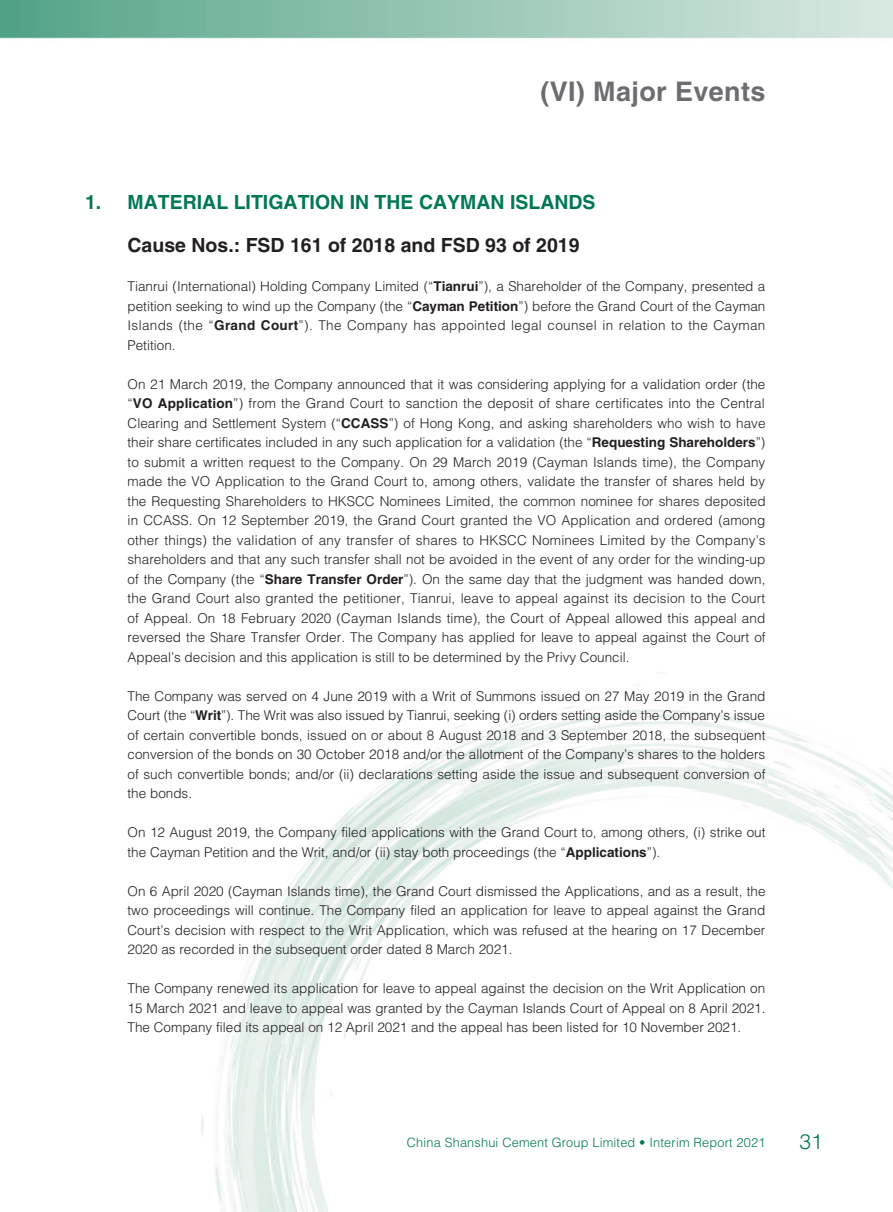
<style>
.page{position:relative;width:893px;height:1212px;background:#fff}
.page>*{position:absolute;margin:0;border:0;box-sizing:border-box;transform-origin:0 0}
.t1{font:700 27px "Helvetica LT Std";letter-spacing:.015em;color:#6c6d70}
.t2{font:300 21px "Helvetica LT Std";color:#007854}
.t3{font:700 19.5px "Helvetica LT Std";color:#007854}
.t4{font:700 19.5px "Helvetica LT Std";color:#231f20}
.t5{font:300 13.5px/19.5px "Helvetica LT Std";color:#231f20;text-align:justify}
.t6{font:300 12.75px "Helvetica LT Std";letter-spacing:.015em;color:#007854}
.s1{font-weight:700}
</style>
<div class="page">
<img style="left:0;top:0;width:893px;height:1212px">
<h1 class="t1" style="left:540px;top:75px;width:227px">(VI) Major Events</h1>
<h3 class="t3" style="left:85px;top:190px;width:512px">1. MATERIAL LITIGATION IN THE CAYMAN ISLANDS</h3>
<h3 class="t4" style="left:128px;top:233px;width:453px">Cause Nos.: FSD 161 of 2018 and FSD 93 of 2019</h3>
<p class="t5" style="left:128px;top:277px;width:639px">Tianrui (International) Holding Company Limited (“<span class="s1">Tianrui</span>”), a Shareholder of the Company, presented a petition seeking to wind up the Company (the “<span class="s1">Cayman Petition</span>”) before the Grand Court of the Cayman Islands (the “<span class="s1">Grand Court</span>”). The Company has appointed legal counsel in relation to the Cayman Petition.</p>
<p class="t5" style="left:128px;top:374px;width:640px">On 21 March 2019, the Company announced that it was considering applying for a validation order (the “<span class="s1">VO Application</span>”) from the Grand Court to sanction the deposit of share certificates into the Central Clearing and Settlement System (“<span class="s1">CCASS</span>”) of Hong Kong, and asking shareholders who wish to have their share certificates included in any such application for a validation (the “<span class="s1">Requesting Shareholders</span>”) to submit a written request to the Company. On 29 March 2019 (Cayman Islands time), the Company made the VO Application to the Grand Court to, among others, validate the transfer of shares held by the Requesting Shareholders to HKSCC Nominees Limited, the common nominee for shares deposited in CCASS. On 12 September 2019, the Grand Court granted the VO Application and ordered (among other things) the validation of any transfer of shares to HKSCC Nominees Limited by the Company’s shareholders and that any such transfer shall not be avoided in the event of any order for the winding-up of the Company (the “<span class="s1">Share Transfer Order</span>”). On the same day that the judgment was handed down, the Grand Court also granted the petitioner, Tianrui, leave to appeal against its decision to the Court of Appeal. On 18 February 2020 (Cayman Islands time), the Court of Appeal allowed this appeal and reversed the Share Transfer Order. The Company has applied for leave to appeal against the Court of Appeal’s decision and this application is still to be determined by the Privy Council.</p>
<p class="t5" style="left:128px;top:686px;width:639px">The Company was served on 4 June 2019 with a Writ of Summons issued on 27 May 2019 in the Grand Court (the “<span class="s1">Writ</span>”). The Writ was also issued by Tianrui, seeking (i) orders setting aside the Company’s issue of certain convertible bonds, issued on or about 8 August 2018 and 3 September 2018, the subsequent conversion of the bonds on 30 October 2018 and/or the allotment of the Company’s shares to the holders of such convertible bonds; and/or (ii) declarations setting aside the issue and subsequent conversion of the bonds.</p>
<p class="t5" style="left:128px;top:822px;width:639px">On 12 August 2019, the Company filed applications with the Grand Court to, among others, (i) strike out the Cayman Petition and the Writ, and/or (ii) stay both proceedings (the “<span class="s1">Applications</span>”).</p>
<p class="t5" style="left:128px;top:881px;width:639px">On 6 April 2020 (Cayman Islands time), the Grand Court dismissed the Applications, and as a result, the two proceedings will continue. The Company filed an application for leave to appeal against the Grand Court’s decision with respect to the Writ Application, which was refused at the hearing on 17 December 2020 as recorded in the subsequent order dated 8 March 2021.</p>
<p class="t5" style="left:128px;top:978px;width:639px">The Company renewed its application for leave to appeal against the decision on the Writ Application on 15 March 2021 and leave to appeal was granted by the Cayman Islands Court of Appeal on 8 April 2021.<br>The Company filed its appeal on 12 April 2021 and the appeal has been listed for 10 November 2021.</p>
<p class="t6" style="left:407px;top:1134px;width:360px">China Shanshui Cement Group Limited • Interim Report 2021</p>
<h2 class="t2" style="left:799px;top:1128px;width:25px">31</h2>
</div>
